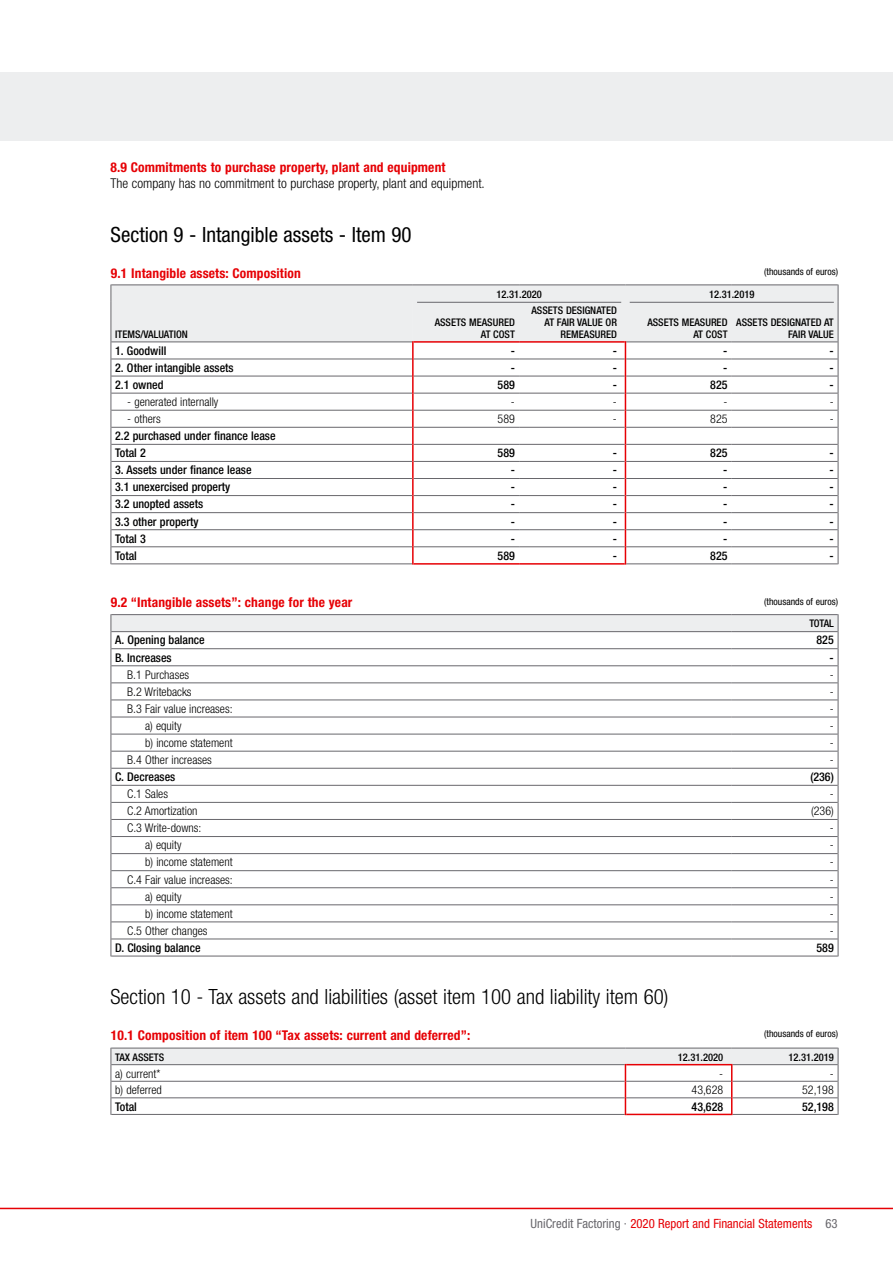
<style>
.page{position:relative;width:893px;height:1263px;background:#fff}
.page>*{position:absolute;margin:0;border:0;box-sizing:border-box;transform-origin:0 0}
.t1{font:300 condensed 21px "Helvetica Neue LT Std";color:#000}
.t2{font:condensed 21px "Helvetica Neue LT Std";color:#000}
.t3{font:700 condensed 13.5px "Helvetica Neue LT Std";letter-spacing:.01em;color:#e60005}
.t4{font:300 condensed 13.5px "Helvetica Neue LT Std";color:#000}
.t5{font:condensed 12.75px "Helvetica Neue LT Std";color:#e60005}
.t6{font:300 condensed 12px "Helvetica Neue LT Std";color:#000}
.t7{font:500 condensed 12px/17.1px "Helvetica Neue LT Std";color:#000}
.t8{font:500 condensed 10.5px/12px "Helvetica Neue LT Std";color:#000;text-align:right}
.t9{font:condensed 9.75px "Helvetica Neue LT Std";color:#000}
.s1{color:#68676c}
</style>
<div class="page">
<div style="left:0;top:72px;width:893px;height:68px;background:#edeeef"></div>
<hr style="left:0;top:1208px;width:893px;height:1px;background:#e60005">
<svg style="left:111px;top:284px;width:728px;height:281px"></svg>
<hr style="left:625px;top:284px;width:107px;height:1px;background:#68676c">
<hr style="left:732px;top:284px;width:106px;height:1px;background:#68676c">
<hr style="left:417px;top:302px;width:204px;height:1px;background:#68676c">
<hr style="left:630px;top:302px;width:204px;height:1px;background:#68676c">
<hr style="left:111px;top:956px;width:621px;height:1px;background:#68676c">
<hr style="left:732px;top:956px;width:106px;height:1px;background:#68676c">
<svg style="left:111px;top:614px;width:728px;height:342px"></svg>
<svg style="left:111px;top:1048px;width:728px;height:67px"></svg>
<p class="t3" style="left:111px;top:159px;width:336px">8.9 Commitments to purchase property, plant and equipment</p>
<p class="t4" style="left:111px;top:176px;width:376px">The company has no commitment to purchase property, plant and equipment.</p>
<h1 class="t2" style="left:111px;top:223px;width:303px">Section 9 - Intangible assets - Item 90</h1>
<p class="t3" style="left:111px;top:265px;width:191px">9.1 Intangible assets: Composition</p>
<p class="t9" style="left:764px;top:266px;width:75px">(thousands of euros)</p>
<p class="t8" style="left:115px;top:328px;width:74px">ITEMS/VALUATION</p>
<p class="t8" style="left:496px;top:288px;width:47px">12.31.2020</p>
<p class="t8" style="left:709px;top:288px;width:47px">12.31.2019</p>
<p class="t8" style="left:435px;top:316px;width:82px">ASSETS MEASURED<br>AT COST</p>
<p class="t8" style="left:531px;top:304px;width:87px">ASSETS DESIGNATED<br>AT FAIR VALUE OR<br>REMEASURED</p>
<p class="t8" style="left:647px;top:316px;width:82px">ASSETS MEASURED<br>AT COST</p>
<p class="t8" style="left:736px;top:316px;width:99px">ASSETS DESIGNATED AT<br>FAIR VALUE</p>
<p class="t7" style="left:115px;top:342px;width:53px">1. Goodwill</p>
<p class="t7" style="left:511px;top:342px;width:6px">-</p>
<p class="t7" style="left:613px;top:342px;width:6px">-</p>
<p class="t7" style="left:723px;top:342px;width:6px">-</p>
<p class="t7" style="left:830px;top:342px;width:6px">-</p>
<p class="t7" style="left:115px;top:359px;width:120px">2. Other intangible assets</p>
<p class="t7" style="left:511px;top:359px;width:6px">-</p>
<p class="t7" style="left:613px;top:359px;width:6px">-</p>
<p class="t7" style="left:723px;top:359px;width:6px">-</p>
<p class="t7" style="left:830px;top:359px;width:6px">-</p>
<p class="t7" style="left:115px;top:376px;width:50px">2.1 owned</p>
<p class="t7" style="left:498px;top:376px;width:19px">589</p>
<p class="t7" style="left:613px;top:376px;width:6px">-</p>
<p class="t7" style="left:710px;top:376px;width:19px">825</p>
<p class="t7" style="left:830px;top:376px;width:6px">-</p>
<p class="t6" style="left:127px;top:395px;width:93px">- generated internally</p>
<p class="t6" style="left:511px;top:395px;width:5px">-</p>
<p class="t6" style="left:613px;top:395px;width:5px">-</p>
<p class="t6" style="left:723px;top:395px;width:5px">-</p>
<p class="t6" style="left:830px;top:395px;width:5px">-</p>
<p class="t6" style="left:127px;top:412px;width:35px">- others</p>
<p class="t6" style="left:498px;top:412px;width:19px">589</p>
<p class="t6" style="left:613px;top:412px;width:5px">-</p>
<p class="t6" style="left:710px;top:412px;width:19px">825</p>
<p class="t6" style="left:830px;top:412px;width:5px">-</p>
<p class="t7" style="left:115px;top:427px;width:162px">2.2 purchased under finance lease<br>Total 2</p>
<p class="t7" style="left:498px;top:444px;width:19px">589</p>
<p class="t7" style="left:613px;top:444px;width:6px">-</p>
<p class="t7" style="left:710px;top:444px;width:19px">825</p>
<p class="t7" style="left:830px;top:444px;width:6px">-</p>
<p class="t7" style="left:115px;top:461px;width:138px">3. Assets under finance lease</p>
<p class="t7" style="left:511px;top:461px;width:6px">-</p>
<p class="t7" style="left:613px;top:461px;width:6px">-</p>
<p class="t7" style="left:723px;top:461px;width:6px">-</p>
<p class="t7" style="left:830px;top:461px;width:6px">-</p>
<p class="t7" style="left:115px;top:478px;width:117px">3.1 unexercised property</p>
<p class="t7" style="left:511px;top:478px;width:6px">-</p>
<p class="t7" style="left:613px;top:478px;width:6px">-</p>
<p class="t7" style="left:723px;top:478px;width:6px">-</p>
<p class="t7" style="left:830px;top:478px;width:6px">-</p>
<p class="t7" style="left:115px;top:495px;width:90px">3.2 unopted assets</p>
<p class="t7" style="left:511px;top:495px;width:6px">-</p>
<p class="t7" style="left:613px;top:495px;width:6px">-</p>
<p class="t7" style="left:723px;top:495px;width:6px">-</p>
<p class="t7" style="left:830px;top:495px;width:6px">-</p>
<p class="t7" style="left:115px;top:512px;width:85px">3.3 other property</p>
<p class="t7" style="left:511px;top:512px;width:6px">-</p>
<p class="t7" style="left:613px;top:512px;width:6px">-</p>
<p class="t7" style="left:723px;top:512px;width:6px">-</p>
<p class="t7" style="left:830px;top:512px;width:6px">-</p>
<p class="t7" style="left:115px;top:530px;width:32px">Total 3</p>
<p class="t7" style="left:511px;top:530px;width:6px">-</p>
<p class="t7" style="left:613px;top:530px;width:6px">-</p>
<p class="t7" style="left:723px;top:530px;width:6px">-</p>
<p class="t7" style="left:830px;top:530px;width:6px">-</p>
<p class="t7" style="left:115px;top:547px;width:23px">Total</p>
<p class="t7" style="left:498px;top:547px;width:19px">589</p>
<p class="t7" style="left:613px;top:547px;width:6px">-</p>
<p class="t7" style="left:710px;top:547px;width:19px">825</p>
<p class="t7" style="left:830px;top:547px;width:6px">-</p>
<p class="t3" style="left:111px;top:594px;width:243px">9.2 “Intangible assets”: change for the year</p>
<p class="t9" style="left:764px;top:595px;width:75px">(thousands of euros)</p>
<p class="t8" style="left:809px;top:617px;width:26px">TOTAL</p>
<p class="t7" style="left:115px;top:631px;width:91px">A. Opening balance</p>
<p class="t7" style="left:816px;top:631px;width:19px">825</p>
<p class="t7" style="left:115px;top:649px;width:58px">B. Increases</p>
<p class="t7" style="left:830px;top:649px;width:6px">-</p>
<p class="t6" style="left:127px;top:667px;width:64px">B.1 Purchases</p>
<p class="t6" style="left:830px;top:667px;width:5px">-</p>
<p class="t6" style="left:127px;top:684px;width:66px">B.2 Writebacks</p>
<p class="t6" style="left:830px;top:684px;width:5px">-</p>
<p class="t6" style="left:127px;top:702px;width:107px">B.3 Fair value increases:</p>
<p class="t6" style="left:830px;top:702px;width:5px">-</p>
<p class="t6" style="left:145px;top:719px;width:38px">a) equity</p>
<p class="t6" style="left:830px;top:719px;width:5px">-</p>
<p class="t6" style="left:145px;top:736px;width:89px">b) income statement</p>
<p class="t6" style="left:830px;top:736px;width:5px">-</p>
<p class="t6" style="left:127px;top:753px;width:86px">B.4 Other increases</p>
<p class="t6" style="left:830px;top:753px;width:5px">-</p>
<p class="t7" style="left:115px;top:768px;width:62px">C. Decreases</p>
<p class="t7" style="left:810px;top:768px;width:25px">(236)</p>
<p class="t6" style="left:127px;top:787px;width:42px">C.1 Sales</p>
<p class="t6" style="left:830px;top:787px;width:5px">-</p>
<p class="t6" style="left:127px;top:804px;width:72px">C.2 Amortization</p>
<p class="t6" style="left:811px;top:804px;width:24px">(236)</p>
<p class="t6" style="left:127px;top:821px;width:76px">C.3 Write-downs:</p>
<p class="t6" style="left:830px;top:821px;width:5px">-</p>
<p class="t6" style="left:145px;top:838px;width:38px">a) equity</p>
<p class="t6" style="left:830px;top:838px;width:5px">-</p>
<p class="t6" style="left:145px;top:855px;width:89px">b) income statement</p>
<p class="t6" style="left:830px;top:855px;width:5px">-</p>
<p class="t6" style="left:127px;top:872px;width:107px">C.4 Fair value increases:</p>
<p class="t6" style="left:830px;top:872px;width:5px">-</p>
<p class="t6" style="left:145px;top:889px;width:38px">a) equity</p>
<p class="t6" style="left:830px;top:889px;width:5px">-</p>
<p class="t6" style="left:145px;top:906px;width:89px">b) income statement</p>
<p class="t6" style="left:830px;top:906px;width:5px">-</p>
<p class="t6" style="left:127px;top:924px;width:82px">C.5 Other changes</p>
<p class="t6" style="left:830px;top:924px;width:5px">-</p>
<p class="t7" style="left:115px;top:939px;width:87px">D. Closing balance</p>
<p class="t7" style="left:816px;top:939px;width:19px">589</p>
<h1 class="t1" style="left:111px;top:985px;width:559px">Section 10 - Tax assets and liabilities (asset item 100 and liability item 60)</h1>
<p class="t3" style="left:111px;top:1026px;width:361px">10.1 Composition of item 100 “Tax assets: current and deferred”:</p>
<p class="t9" style="left:764px;top:1028px;width:75px">(thousands of euros)</p>
<p class="t8" style="left:115px;top:1051px;width:51px">TAX ASSETS</p>
<p class="t8" style="left:678px;top:1051px;width:47px">12.31.2020</p>
<p class="t8" style="left:788px;top:1051px;width:47px">12.31.2019</p>
<p class="t6" style="left:115px;top:1067px;width:47px">a) current*</p>
<p class="t6" style="left:719px;top:1067px;width:5px">-</p>
<p class="t6" style="left:830px;top:1067px;width:5px">-</p>
<p class="t6" style="left:115px;top:1083px;width:48px">b) deferred</p>
<p class="t6" style="left:692px;top:1083px;width:33px">43,628</p>
<p class="t6" style="left:802px;top:1083px;width:33px">52,198</p>
<p class="t7" style="left:115px;top:1098px;width:23px">Total</p>
<p class="t7" style="left:692px;top:1098px;width:33px">43,628</p>
<p class="t7" style="left:802px;top:1098px;width:33px">52,198</p>
<p class="t5" style="left:531px;top:1216px;width:309px"><span class="s1">UniCredit Factoring ·</span> 2020 Report and Financial Statements <span class="s1">63</span></p>
</div>
